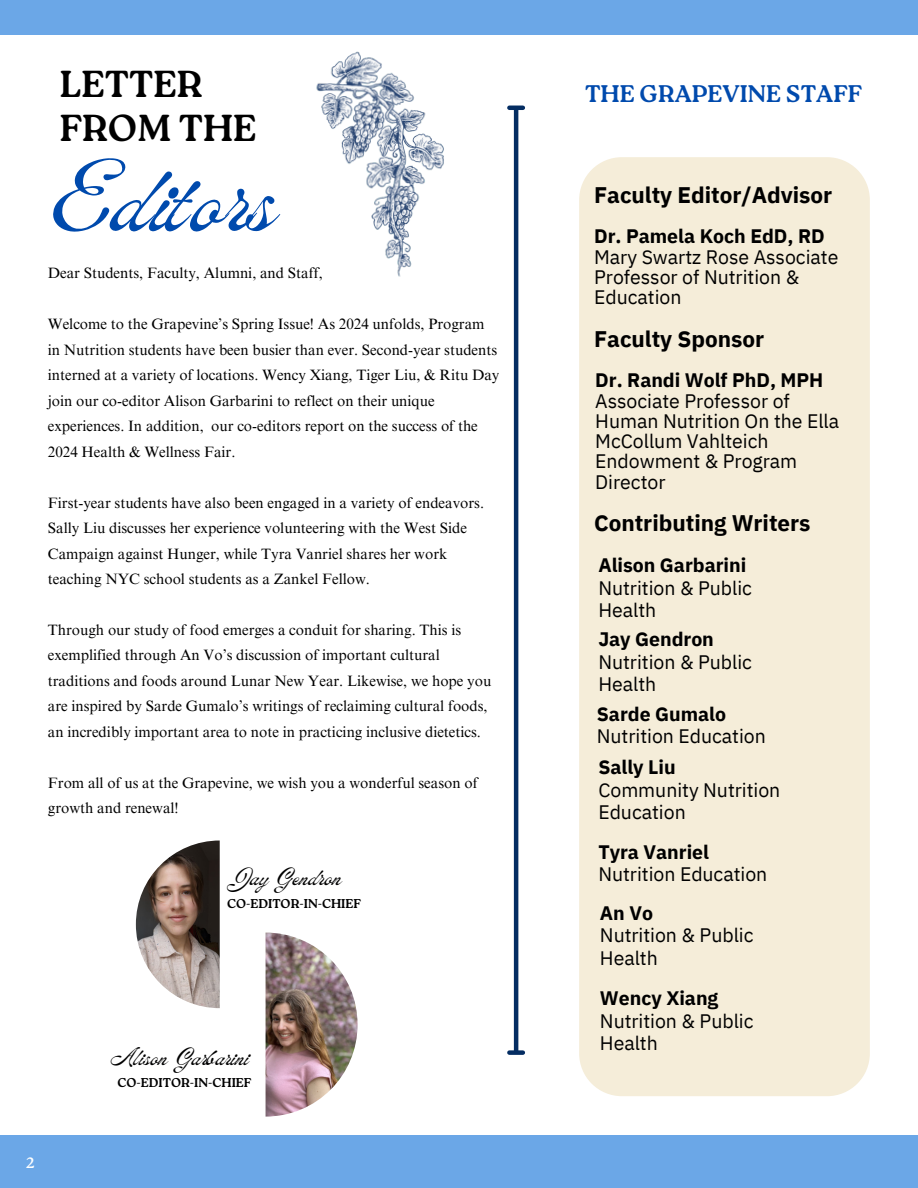
<style>
.page{position:relative;width:918px;height:1188px;background:#fff}
.page>*{position:absolute;margin:0;border:0;box-sizing:border-box;transform-origin:0 0}
.t1{font:97.5px "ED Lavonia";color:#004aad}
.t2{font:700 37.5px/43.8px "Roca Two";color:#000}
.t3{font:24px "ED Lavonia";color:#000001}
.t4{font:700 24px "Roca Two";color:#004aad}
.t5{font:700 22.5px "IBM Plex Sans";color:#000}
.t6{font:19.5px/20.2px "IBM Plex Sans";color:#000}
.t7{font:700 19.5px "IBM Plex Sans";color:#000}
.t8{font:15px/25.5px "Times NRMT Pro";color:#000001}
.t9{font:15px "Roca Two";color:#fff}
.t10{font:700 12.75px "Roca Two";color:#000001}
</style>
<div class="page">
<div style="left:579px;top:157px;width:291px;height:939px;background:#f5edd9"></div>
<img style="left:316px;top:51px;width:128px;height:226px">
<img style="left:266px;top:933px;width:92px;height:184px">
<img style="left:136px;top:841px;width:84px;height:167px">
<hr style="left:514px;top:109px;width:4px;height:943px;background:#042d62">
<hr style="left:509px;top:106px;width:14px;height:4px;background:#042d62">
<div style="left:509px;top:1050px;width:14px;height:5px;background:#042d62"></div>
<div style="left:0;top:0;width:918px;height:35px;background:#6ba7e7"></div>
<div style="left:0;top:1136px;width:918px;height:52px;background:#6ba7e7"></div>
<h6 class="t2" style="left:60px;top:62px;width:198px">LETTER<br>FROM THE</h6>
<p class="t1" style="left:53px;top:153px;width:225px">Editors</p>
<h2 class="t8" style="left:48px;top:262px;width:276px">Dear Students, Faculty, Alumni, and Staff,</h2>
<h1 class="t8" style="left:48px;top:313px;width:453px">Welcome to the Grapevine’s Spring Issue! As 2024 unfolds, Program in Nutrition students have been busier than ever. Second-year students interned at a variety of locations. Wency Xiang, Tiger Liu, &amp; Ritu Day join our co-editor Alison Garbarini to reflect on their unique experiences. In addition, our co-editors report on the success of the 2024 Health &amp; Wellness Fair.</h1>
<p class="t8" style="left:48px;top:492px;width:438px">First-year students have also been engaged in a variety of endeavors.<br>Sally Liu discusses her experience volunteering with the West Side Campaign against Hunger, while Tyra Vanriel shares her work teaching NYC school students as a Zankel Fellow.</p>
<p class="t8" style="left:48px;top:619px;width:445px">Through our study of food emerges a conduit for sharing. This is exemplified through An Vo’s discussion of important cultural traditions and foods around Lunar New Year. Likewise, we hope you are inspired by Sarde Gumalo’s writings of reclaiming cultural foods, an incredibly important area to note in practicing inclusive dietetics.</p>
<p class="t8" style="left:48px;top:772px;width:431px">From all of us at the Grapevine, we wish you a wonderful season of growth and renewal!</p>
<h3 class="t3" style="left:227px;top:866px;width:116px">Jay Gendron</h3>
<p class="t10" style="left:227px;top:896px;width:135px">CO-EDITOR-IN-CHIEF</p>
<p class="t9" style="left:26px;top:1155px;width:10px">2</p>
<h3 class="t3" style="left:111px;top:1046px;width:139px">Alison Garbarini</h3>
<p class="t10" style="left:118px;top:1076px;width:135px">CO-EDITOR-IN-CHIEF</p>
<h4 class="t4" style="left:585px;top:80px;width:278px">THE GRAPEVINE STAFF</h4>
<p class="t5" style="left:594px;top:180px;width:240px">Faculty Editor/Advisor</p>
<p class="t7" style="left:594px;top:223px;width:232px">Dr. Pamela Koch EdD, RD</p>
<p class="t6" style="left:594px;top:246px;width:246px">Mary Swartz Rose Associate<br>Professor of Nutrition &amp;<br>Education</p>
<p class="t5" style="left:594px;top:324px;width:172px">Faculty Sponsor</p>
<h5 class="t7" style="left:595px;top:367px;width:230px">Dr. Randi Wolf PhD, MPH</h5>
<p class="t6" style="left:595px;top:390px;width:246px">Associate Professor of<br>Human Nutrition On the Ella<br>McCollum Vahlteich<br>Endowment &amp; Program<br>Director</p>
<h5 class="t5" style="left:594px;top:508px;width:218px">Contributing Writers</h5>
<p class="t7" style="left:598px;top:552px;width:149px">Alison Garbarini</p>
<p class="t6" style="left:598px;top:576px;width:155px;line-height:22.5px">Nutrition &amp; Public<br>Health</p>
<p class="t7" style="left:598px;top:626px;width:117px">Jay Gendron</p>
<p class="t6" style="left:598px;top:650px;width:155px;line-height:22.5px">Nutrition &amp; Public<br>Health</p>
<p class="t7" style="left:597px;top:701px;width:131px">Sarde Gumalo</p>
<p class="t6" style="left:597px;top:726px;width:170px">Nutrition Education</p>
<p class="t7" style="left:598px;top:754px;width:79px">Sally Liu</p>
<p class="t6" style="left:598px;top:778px;width:183px;line-height:22.5px">Community Nutrition<br>Education</p>
<p class="t7" style="left:598px;top:839px;width:112px">Tyra Vanriel</p>
<p class="t6" style="left:598px;top:864px;width:170px">Nutrition Education</p>
<p class="t7" style="left:600px;top:900px;width:55px">An Vo</p>
<p class="t6" style="left:600px;top:924px;width:155px;line-height:22.5px">Nutrition &amp; Public<br>Health</p>
<p class="t7" style="left:600px;top:985px;width:120px">Wency Xiang</p>
<h5 class="t6" style="left:600px;top:1009px;width:155px;line-height:22.5px">Nutrition &amp; Public<br>Health</h5>
</div>
